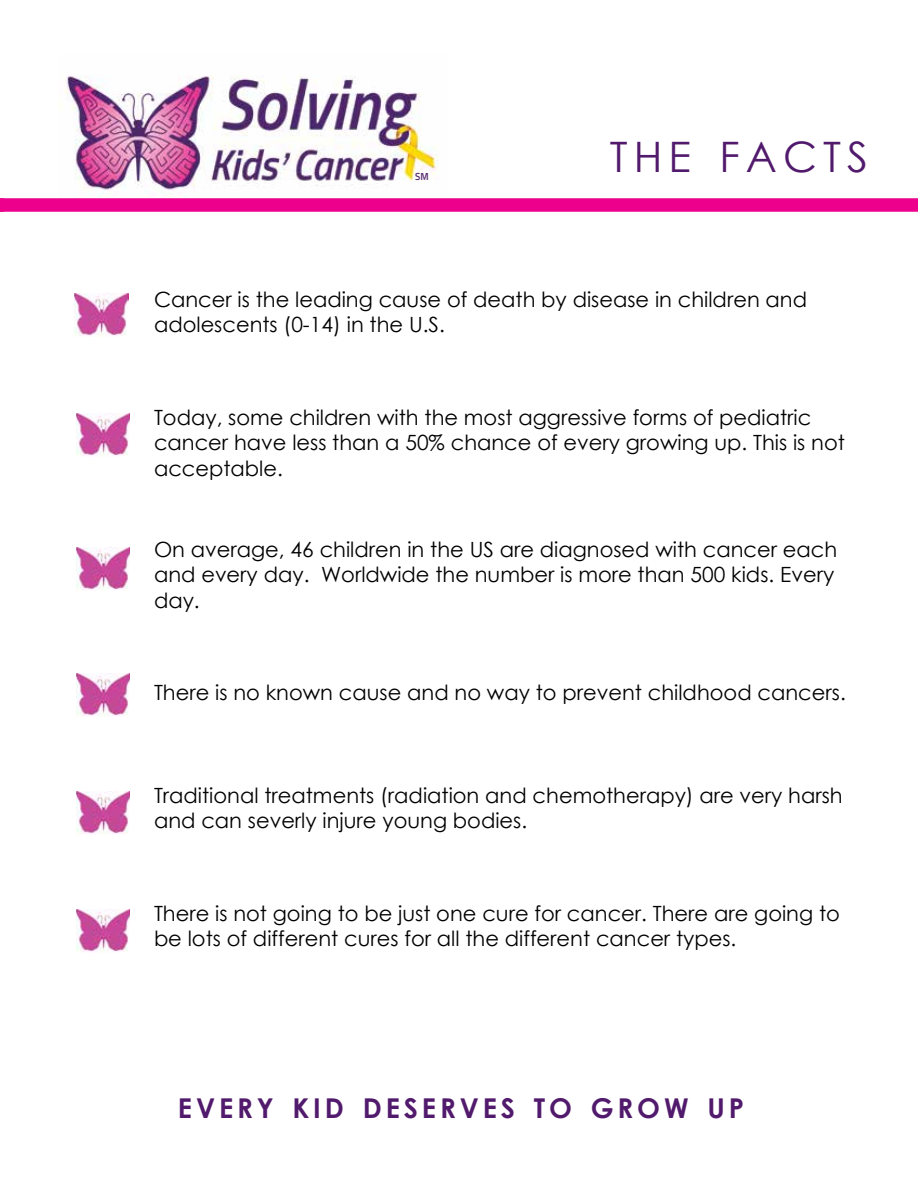
<style>
.page{position:relative;width:918px;height:1188px;background:#fff}
.page>*{position:absolute;margin:0;border:0;box-sizing:border-box;transform-origin:0 0}
.t1{font:42px "Century Gothic";letter-spacing:.145em;color:#511a6c}
.t2{font:700 27.3px "Century Gothic";letter-spacing:.145em;color:#511a6c}
.t3{font:21px/25.2px "Century Gothic";color:#000}
.t4{font:600 10.2px "Titillium Web";color:#51286c;scale:.95 1}
</style>
<div class="page">
<img style="left:64px;top:75px;width:374px;height:122px">
<img style="left:74px;top:293px;width:54px;height:43px">
<img style="left:76px;top:413px;width:54px;height:43px">
<img style="left:76px;top:548px;width:54px;height:42px">
<img style="left:76px;top:674px;width:54px;height:42px">
<img style="left:76px;top:791px;width:54px;height:43px">
<img style="left:76px;top:910px;width:54px;height:42px">
<div style="left:0;top:198px;width:918px;height:14px;background:#ec008c"></div>
<p class="t4" style="left:415px;top:169px;width:16px">SM</p>
<h1 class="t1" style="left:610px;top:127px;width:260px">THE FACTS</h1>
<p class="t3" style="left:154px;top:287px;width:655px">Cancer is the leading cause of death by disease in children and adolescents (0-14) in the U.S.</p>
<p class="t3" style="left:154px;top:405px;width:692px">Today, some children with the most aggressive forms of pediatric cancer have less than a 50% chance of every growing up. This is not acceptable.</p>
<p class="t3" style="left:154px;top:537px;width:685px">On average, 46 children in the US are diagnosed with cancer each and every day. Worldwide the number is more than 500 kids. Every day.</p>
<p class="t3" style="left:154px;top:680px;width:693px">There is no known cause and no way to prevent childhood cancers.</p>
<p class="t3" style="left:154px;top:783px;width:690px">Traditional treatments (radiation and chemotherapy) are very harsh and can severly injure young bodies.</p>
<p class="t3" style="left:154px;top:901px;width:687px">There is not going to be just one cure for cancer. There are going to be lots of different cures for all the different cancer types.</p>
<h2 class="t2" style="left:178px;top:1088px;width:568px">EVERY KID DESERVES TO GROW UP</h2>
</div>
